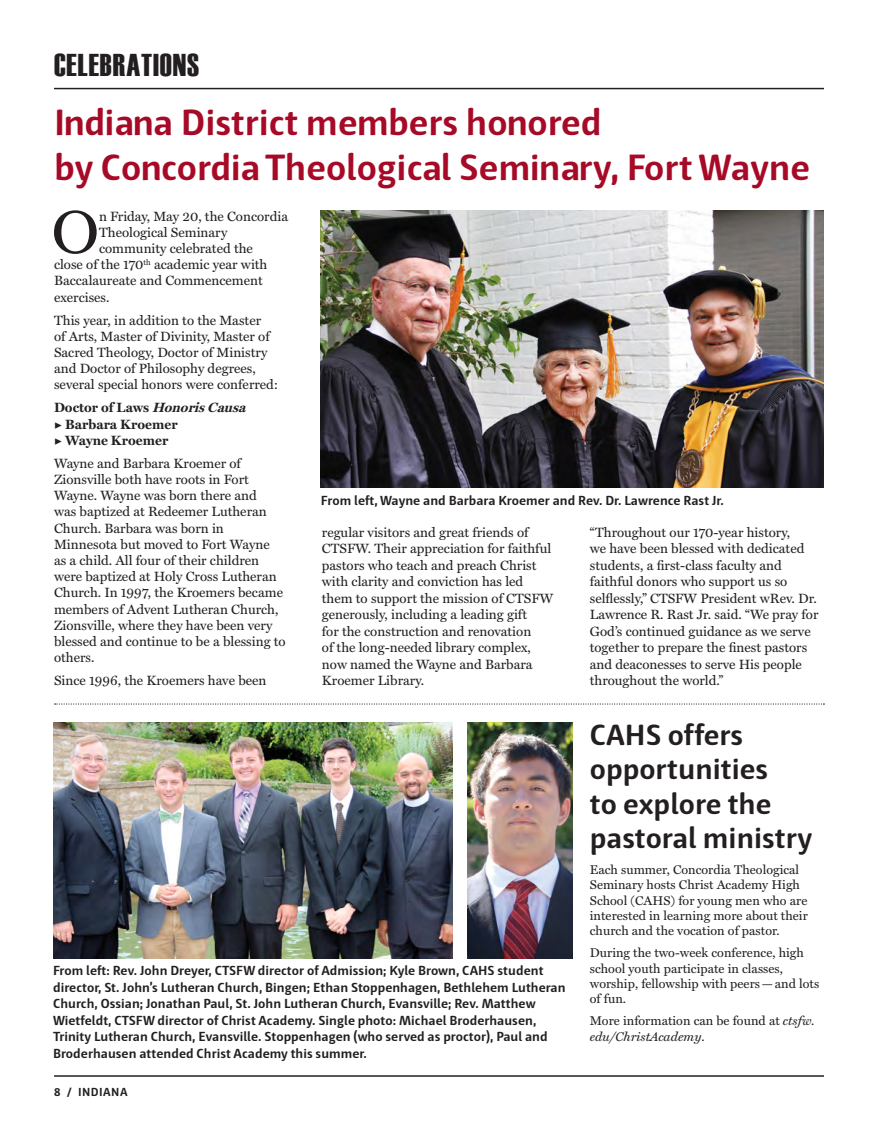
<style>
.page{position:relative;width:878px;height:1141px;background:#fff}
.page>*{position:absolute;margin:0;border:0;box-sizing:border-box;transform-origin:0 0}
.Body_Text{font:60.9px "Miller Text";color:#231f20}
.Headline{font:700 37.5px/44.5px "Haptic";color:#a60a27}
.Interior_Header_Bar{font:31.5px "Haettenschweiler";letter-spacing:.03em;color:#231f20}
.Headline-2{font:700 30px/34.5px "Haptic";color:#231f20}
.Body_Text-2{font:13.5px/16.5px "Miller Text";color:#231f20}
.Article_2_body_copy{font:700 13.5px/16.5px "Haptic";letter-spacing:.005em;color:#231f20}
.Body_Text-3{font:700 13.5px "Miller Text";color:#231f20}
.Article_2_body_copy-2{font:12.75px/15.3px "Miller Text";letter-spacing:.005em;color:#231f20}
.t1{font:700 12px "Haptic";letter-spacing:.04em;color:#231f20}
.s1{font-style:italic}
.s2{font-family:"Minion Pro";font-weight:400}
</style>
<div class="page">
<hr style="left:54px;top:1075px;width:770px;height:2px;background:#231f20">
<hr style="left:54px;top:88px;width:770px;height:1px;background:#231f20">
<img style="left:53px;top:723px;width:399px;height:235px">
<img style="left:321px;top:210px;width:503px;height:277px">
<svg style="left:55px;top:703px;width:769px;height:1px"></svg>
<img style="left:467px;top:723px;width:105px;height:235px">
<p class="Interior_Header_Bar" style="left:54px;top:47px;width:147px">CELEBRATIONS</p>
<p class="Headline" style="left:54px;top:100px;width:757px">Indiana District members honored<br>by Concordia Theological Seminary, Fort Wayne</p>
<p class="Body_Text" style="left:52px;top:197px;width:49px">O</p>
<p class="Body_Text-2" style="left:99px;top:208px;width:190px">n Friday, May 20, the Concordia</p>
<p class="Body_Text-2" style="left:99px;top:224px;width:130px">Theological Seminary</p>
<p class="Body_Text-2" style="left:99px;top:240px;width:155px">community celebrated the</p>
<p class="Body_Text-2" style="left:54px;top:257px;width:215px">close of the 170<sup>th</sup> academic year with</p>
<p class="Body_Text-2" style="left:54px;top:273px;width:210px">Baccalaureate and Commencement</p>
<p class="Body_Text-2" style="left:54px;top:289px;width:57px">exercises.</p>
<p class="Body_Text-2" style="left:54px;top:312px;width:226px">This year, in addition to the Master<br>of Arts, Master of Divinity, Master of Sacred Theology, Doctor of Ministry and Doctor of Philosophy degrees, several special honors were conferred:</p>
<p class="Body_Text-3" style="left:54px;top:400px;width:197px">D o c t o r o f L a w s <span class="s1">HonorisCausa</span></p>
<p class="Body_Text-3" style="left:54px;top:416px;width:125px"><span class="s2">▶</span> Barbara Kroemer</p>
<p class="Body_Text-3" style="left:54px;top:432px;width:116px"><span class="s2">▶</span> Wayne Kroemer</p>
<p class="Body_Text-2" style="left:54px;top:455px;width:233px">Wayne and Barbara Kroemer of<br>Zionsville both have roots in Fort<br>Wayne. Wayne was born there and<br>was baptized at Redeemer Lutheran<br>Church. Barbara was born in<br>Minnesota but moved to Fort Wayne<br>as a child. All four of their children were baptized at Holy Cross Lutheran<br>Church. In 1997, the Kroemers became members of Advent Lutheran Church,<br>Zionsville, where they have been very blessed and continue to be a blessing to others.</p>
<p class="Body_Text-2" style="left:54px;top:672px;width:214px">Since 1996, the Kroemers have been</p>
<p class="Article_2_body_copy" style="left:321px;top:492px;width:404px">From left, Wayne and Barbara Kroemer and Rev. Dr. Lawrence Rast Jr.</p>
<p class="Body_Text-2" style="left:322px;top:524px;width:233px">regular visitors and great friends of CTSFW. Their appreciation for faithful pastors who teach and preach Christ with clarity and conviction has led them to support the mission of CTSFW generously, including a leading gift<br>for the construction and renovation<br>of the long-needed library complex, now named the Wayne and Barbara Kroemer Library.</p>
<p class="Body_Text-2" style="left:589px;top:524px;width:230px">“Throughout our 170-year history,<br>we have been blessed with dedicated students, a first-class faculty and faithful donors who support us so selflessly,” CTSFW President wRev. Dr.<br>Lawrence R. Rast Jr. said. “We pray for God’s continued guidance as we serve together to prepare the finest pastors and deaconesses to serve His people throughout the world.”</p>
<p class="Article_2_body_copy" style="left:53px;top:962px;width:514px">From left: Rev. John Dreyer, CTSFW director of Admission; Kyle Brown, CAHS student director, St. John’s Lutheran Church, Bingen; Ethan Stoppenhagen, Bethlehem Lutheran Church, Ossian; Jonathan Paul, St. John Lutheran Church, Evansville; Rev. Matthew Wietfeldt, CTSFW director of Christ Academy. Single photo: Michael Broderhausen, Trinity Lutheran Church, Evansville. Stoppenhagen (who served as proctor), Paul and Broderhausen attended Christ Academy this summer.</p>
<p class="t1" style="left:54px;top:1084px;width:75px">8 / INDIANA</p>
<p class="Headline-2" style="left:590px;top:717px;width:224px">CAHS offers opportunities<br>to explore the pastoral ministry</p>
<p class="Article_2_body_copy-2" style="left:590px;top:862px;width:219px">Each summer, Concordia Theological Seminary hosts Christ Academy High School (CAHS) for young men who are interested in learning more about their church and the vocation of pastor.</p>
<p class="Article_2_body_copy-2" style="left:590px;top:945px;width:231px">During the two-week conference, high school youth participate in classes, worship, fellowship with peers—and lots of fun.</p>
<p class="Article_2_body_copy-2" style="left:590px;top:1013px;width:226px">More information can be found at <span class="s1">ctsfw. edu/ChristAcademy</span>.</p>
</div>
